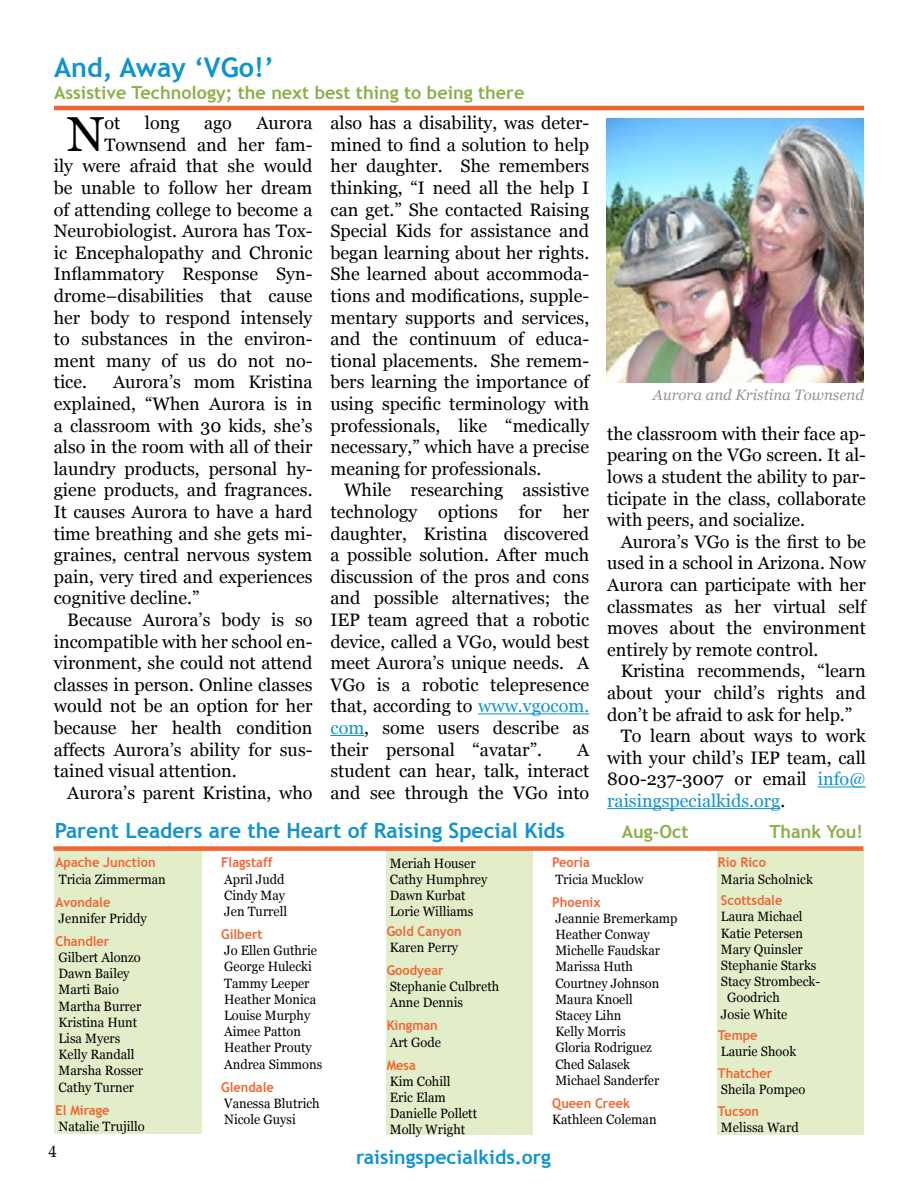
<style>
.page{position:relative;width:918px;height:1188px;background:#fff}
.page>*{position:absolute;margin:0;border:0;box-sizing:border-box;transform-origin:0 0}
.t1{font:49.2px "Georgia";color:#000}
.t2{font:700 27px "Trebuchet MS";color:#1093cf}
.t3{font:700 21px "Trebuchet MS";color:#1093cf}
.t4{font:700 19.5px "Trebuchet MS";color:#1093cf}
.t5{font:18px/21.6px "Georgia";color:#000;text-align:justify}
.t6{font:700 18px "Trebuchet MS";color:#8daf46}
.t7{font:18px "Georgia";color:#1093cf}
.t8{font:16.5px "Palatino Linotype";color:#000}
.t9{font:italic 15px "Georgia";color:#939598}
.t10{font:13.5px/16.2px "Georgia";color:#000;scale:.95 1}
.t11{font:700 13.5px "Trebuchet MS";color:#f26531;scale:.95 1}
.s1{color:#1093cf}
.s2{color:#000}
</style>
<div class="page">
<div style="left:54px;top:850px;width:147px;height:284px;background:#e2edc9"></div>
<div style="left:386px;top:850px;width:146px;height:285px;background:#e2edc9"></div>
<div style="left:718px;top:850px;width:146px;height:285px;background:#e2edc9"></div>
<hr style="left:54px;top:106px;width:810px;height:4px;background:#f26531">
<hr style="left:478px;top:713px;width:111px;height:1px;background:#1093cf">
<hr style="left:331px;top:735px;width:33px;height:1px;background:#1093cf">
<hr style="left:818px;top:787px;width:48px;height:1px;background:#1093cf">
<hr style="left:607px;top:808px;width:173px;height:1px;background:#1093cf">
<img style="left:607px;top:118px;width:257px;height:265px">
<div style="left:53px;top:846px;width:810px;height:5px;background:#f26531"></div>
<h2 class="t2" style="left:54px;top:51px;width:221px">And, Away ‘VGo!’</h2>
<p class="t6" style="left:54px;top:81px;width:472px">Assistive Technology; the next best thing to being there</p>
<h1 class="t1" style="left:67px;top:104px;width:39px">N</h1>
<p class="t5" style="left:104px;top:112px;width:17px">ot</p>
<p class="t5" style="left:145px;top:112px;width:36px">long</p>
<p class="t5" style="left:204px;top:112px;width:29px">ago</p>
<p class="t5" style="left:257px;top:112px;width:57px">Aurora</p>
<p class="t5" style="left:104px;top:134px;width:210px">Townsend and her fam-</p>
<p class="t5" style="left:54px;top:156px;width:260px">ily were afraid that she would</p>
<p class="t5" style="left:54px;top:177px;width:260px">be unable to follow her dream</p>
<p class="t5" style="left:54px;top:199px;width:260px">of attending college to become a</p>
<p class="t5" style="left:54px;top:220px;width:260px">Neurobiologist. Aurora has Tox-</p>
<p class="t5" style="left:54px;top:242px;width:260px">ic Encephalopathy and Chronic</p>
<p class="t5" style="left:54px;top:264px;width:260px">Inflammatory Response Syn-</p>
<p class="t5" style="left:54px;top:285px;width:260px">drome–disabilities that cause</p>
<p class="t5" style="left:54px;top:307px;width:260px">her body to respond intensely</p>
<p class="t5" style="left:54px;top:328px;width:260px">to substances in the environ-</p>
<p class="t5" style="left:54px;top:350px;width:260px">ment many of us do not no-</p>
<p class="t5" style="left:54px;top:372px;width:35px">tice.</p>
<p class="t5" style="left:54px;top:372px;width:260px;text-indent:59px">Aurora’s mom Kristina explained, “When Aurora is in a classroom with 30 kids, she’s also in the room with all of their laundry products, personal hy&shy;giene products, and fragrances.<br>It causes Aurora to have a hard time breathing and she gets mi&shy;graines, central nervous system pain, very tired and experiences cognitive decline.”</p>
<p class="t5" style="left:54px;top:609px;width:260px;text-indent:14px">Because Aurora’s body is so incompatible with her school en&shy;vironment, she could not attend classes in person. Online classes would not be an option for her because her health condition affects Aurora’s ability for sus&shy;tained visual attention.</p>
<p class="t5" style="left:67px;top:782px;width:247px">Aurora’s parent Kristina, who</p>
<p class="t5" style="left:331px;top:112px;width:260px">also has a disability, was deter&shy;mined to find a solution to help her daughter. She remembers thinking, “I need all the help I can get.” She contacted Raising Special Kids for assistance and began learning about her rights.<br>She learned about accommoda&shy;tions and modifications, supple&shy;mentary supports and services, and the continuum of educa&shy;tional placements. She remem&shy;bers learning the importance of using specific terminology with professionals, like “medically necessary,” which have a precise meaning for professionals.</p>
<p class="t5" style="left:331px;top:480px;width:260px;text-indent:14px">While researching assistive technology options for her daughter, Kristina discovered a possible solution. After much discussion of the pros and cons and possible alternatives; the IEP team agreed that a robotic device, called a VGo, would best meet Aurora’s unique needs. A VGo is a robotic telepresence that, according to <span class="s1">www.vgocom. com</span>, some users describe as their personal “avatar”.</p>
<p class="t5" style="left:331px;top:739px;width:260px;text-indent:247px">A student can hear, talk, interact and see through the VGo into</p>
<p class="t9" style="left:653px;top:385px;width:212px">Aurora and Kristina Townsend</p>
<p class="t5" style="left:607px;top:423px;width:260px">the classroom with their face ap&shy;pearing on the VGo screen. It al&shy;lows a student the ability to par&shy;ticipate in the class, collaborate with peers, and socialize.</p>
<p class="t5" style="left:607px;top:531px;width:260px;text-indent:14px">Aurora’s VGo is the first to be used in a school in Arizona. Now Aurora can participate with her classmates as her virtual self moves about the environment entirely by remote control.</p>
<p class="t5" style="left:621px;top:661px;width:247px">Kristina recommends, “learn</p>
<p class="t5" style="left:607px;top:682px;width:260px">about your child’s rights and</p>
<p class="t5" style="left:607px;top:704px;width:246px">don’t be afraid to ask for help.”</p>
<p class="t5" style="left:621px;top:726px;width:247px">To learn about ways to work</p>
<p class="t5" style="left:607px;top:747px;width:260px">with your child’s IEP team, call</p>
<p class="t5" style="left:607px;top:769px;width:260px">800-237-3007 or email <span class="s1">info@</span></p>
<p class="t7" style="left:607px;top:790px;width:179px">raisingspecialkids.org<span class="s2">.</span></p>
<p class="t3" style="left:55px;top:818px;width:512px">Parent Leaders are the Heart of Raising Special Kids</p>
<p class="t6" style="left:622px;top:821px;width:68px">Aug-Oct</p>
<p class="t6" style="left:770px;top:821px;width:95px">Thank You!</p>
<p class="t11" style="left:56px;top:854px;width:107px">Apache Junction</p>
<p class="t10" style="left:59px;top:871px;width:114px">Tricia Zimmerman</p>
<p class="t11" style="left:56px;top:893px;width:59px">Avondale</p>
<p class="t10" style="left:59px;top:910px;width:94px">Jennifer Priddy</p>
<p class="t11" style="left:56px;top:933px;width:58px">Chandler</p>
<p class="t10" style="left:59px;top:950px;width:91px">Gilbert Alonzo<br>Dawn Bailey<br>Marti Baio<br>Martha Burrer<br>Kristina Hunt<br>Lisa Myers<br>Kelly Randall<br>Marsha Rosser<br>Cathy Turner</p>
<p class="t11" style="left:56px;top:1101px;width:58px">El Mirage</p>
<p class="t10" style="left:59px;top:1118px;width:92px">Natalie Trujillo</p>
<p class="t11" style="left:221px;top:854px;width:56px">Flagstaff</p>
<p class="t10" style="left:224px;top:871px;width:68px">April Judd<br>Cindy May<br>Jen Turrell</p>
<p class="t11" style="left:221px;top:926px;width:45px">Gilbert</p>
<p class="t10" style="left:224px;top:943px;width:105px">Jo Ellen Guthrie<br>George Hulecki<br>Tammy Leeper<br>Heather Monica<br>Louise Murphy<br>Aimee Patton<br>Heather Prouty<br>Andrea Simmons</p>
<p class="t11" style="left:221px;top:1078px;width:57px">Glendale</p>
<p class="t10" style="left:224px;top:1095px;width:102px">Vanessa Blutrich<br>Nicole Guysi</p>
<p class="t10" style="left:390px;top:855px;width:104px">Meriah Houser<br>Cathy Humphrey<br>Dawn Kurbat<br>Lorie Williams</p>
<p class="t11" style="left:387px;top:923px;width:80px">Gold Canyon</p>
<p class="t10" style="left:390px;top:940px;width:73px">Karen Perry</p>
<p class="t11" style="left:387px;top:962px;width:62px">Goodyear</p>
<p class="t10" style="left:390px;top:979px;width:117px">Stephanie Culbreth<br>Anne Dennis</p>
<p class="t11" style="left:387px;top:1017px;width:55px">Kingman</p>
<p class="t10" style="left:390px;top:1034px;width:55px">Art Gode</p>
<p class="t11" style="left:387px;top:1056px;width:32px">Mesa</p>
<p class="t10" style="left:390px;top:1073px;width:93px">Kim Cohill<br>Eric Elam<br>Danielle Pollett<br>Molly Wright</p>
<p class="t11" style="left:552px;top:854px;width:41px">Peoria</p>
<p class="t10" style="left:555px;top:871px;width:94px">Tricia Mucklow</p>
<p class="t11" style="left:552px;top:893px;width:52px">Phoenix</p>
<p class="t10" style="left:555px;top:910px;width:130px">Jeannie Bremerkamp<br>Heather Conway<br>Michelle Faudskar<br>Marissa Huth<br>Courtney Johnson<br>Maura Knoell<br>Stacey Lihn<br>Kelly Morris<br>Gloria Rodriguez<br>Ched Salasek<br>Michael Sanderfer</p>
<p class="t11" style="left:552px;top:1095px;width:84px">Queen Creek</p>
<p class="t10" style="left:552px;top:1112px;width:111px">Kathleen Coleman</p>
<p class="t8" style="left:48px;top:1140px;width:10px">4</p>
<p class="t4" style="left:356px;top:1145px;width:196px">raisingspecialkids.org</p>
<p class="t11" style="left:718px;top:854px;width:52px">Rio Rico</p>
<p class="t10" style="left:721px;top:871px;width:98px">Maria Scholnick</p>
<p class="t11" style="left:721px;top:892px;width:66px">Scottsdale</p>
<p class="t10" style="left:721px;top:909px;width:87px">Laura Michael</p>
<p class="t10" style="left:721px;top:925px;width:88px">Katie Petersen</p>
<p class="t10" style="left:721px;top:941px;width:88px">Mary Quinsler</p>
<p class="t10" style="left:721px;top:958px;width:102px">Stephanie Starks</p>
<p class="t10" style="left:721px;top:974px;width:106px">Stacy Strombeck-</p>
<p class="t10" style="left:727px;top:990px;width:57px">Goodrich</p>
<p class="t10" style="left:721px;top:1006px;width:72px">Josie White</p>
<p class="t11" style="left:718px;top:1027px;width:43px">Tempe</p>
<p class="t10" style="left:721px;top:1044px;width:81px">Laurie Shook</p>
<p class="t11" style="left:718px;top:1065px;width:59px">Thatcher</p>
<p class="t10" style="left:721px;top:1082px;width:90px">Sheila Pompeo</p>
<p class="t11" style="left:718px;top:1103px;width:45px">Tucson</p>
<p class="t10" style="left:721px;top:1120px;width:83px">Melissa Ward</p>
</div>
